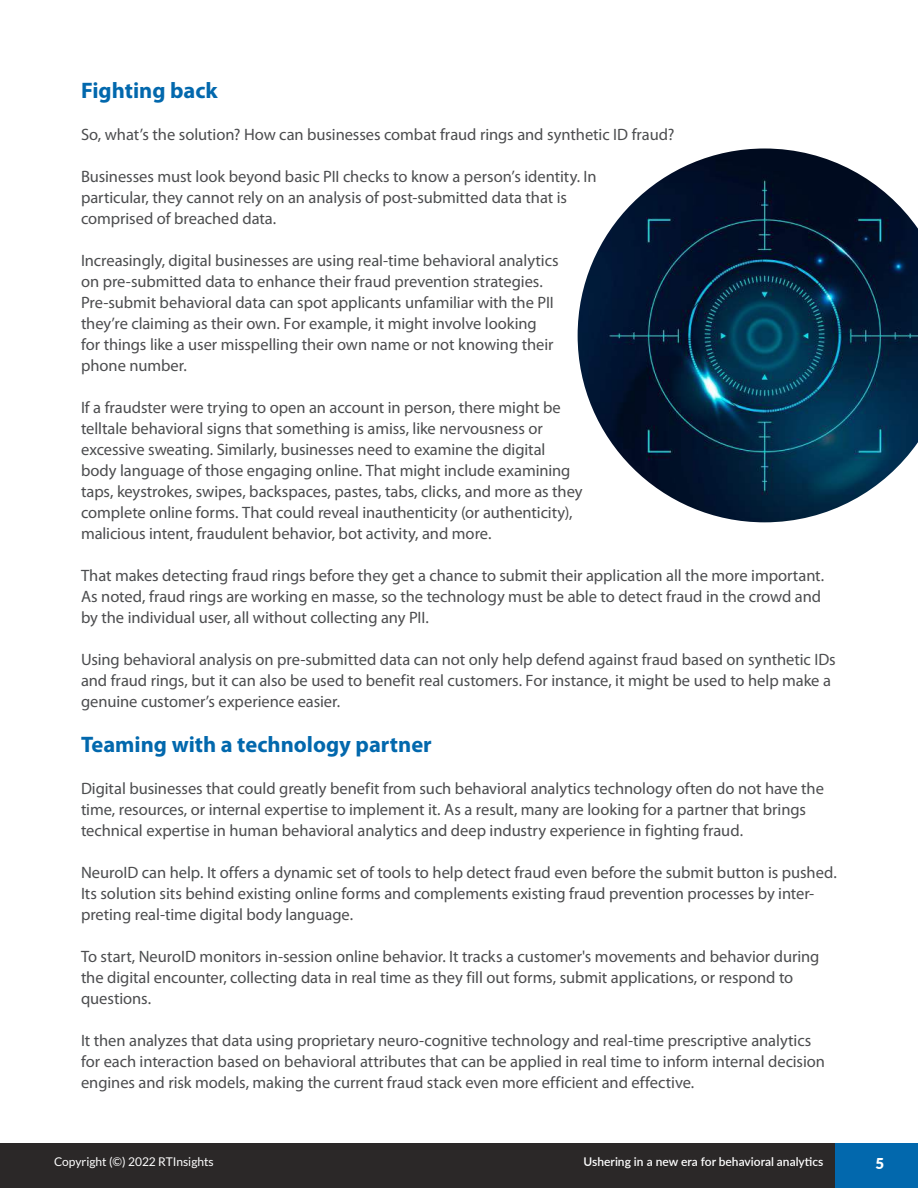
<style>
.page{position:relative;width:918px;height:1188px;background:#fff}
.page>*{position:absolute;margin:0;border:0;box-sizing:border-box;transform-origin:0 0}
.t1{font:700 22.5px "Myriad Pro";color:#0268ad}
.t2{font:16.5px/21px "Myriad Pro";letter-spacing:-.005em;color:#4c4d4f}
.t3{font:900 15px "Lato";color:#fff}
.t4{font:600 12px "Lato";color:#fff}
.t5{font:12px "Lato";color:#fff}
</style>
<div class="page">
<div style="left:0;top:1144px;width:918px;height:44px;background:#2b2828"></div>
<div style="left:835px;top:1144px;width:83px;height:44px;background:#0268ad"></div>
<img style="left:578px;top:148px;width:340px;height:374px">
<h1 class="t1" style="left:81px;top:82px;width:138px">Fighting back</h1>
<p class="t2" style="left:81px;top:125px;width:595px">So, what’s the solution? How can businesses combat fraud rings and synthetic ID fraud?</p>
<p class="t2" style="left:81px;top:167px;width:517px">Businesses must look beyond basic PII checks to know a person’s identity. In particular, they cannot rely on an analysis of post-submitted data that is comprised of breached data.</p>
<p class="t2" style="left:81px;top:251px;width:479px">Increasingly, digital businesses are using real-time behavioral analytics on pre-submitted data to enhance their fraud prevention strategies.<br>Pre-submit behavioral data can spot applicants unfamiliar with the PII they’re claiming as their own. For example, it might involve looking for things like a user misspelling their own name or not knowing their phone number.</p>
<p class="t2" style="left:81px;top:398px;width:503px">If a fraudster were trying to open an account in person, there might be telltale behavioral signs that something is amiss, like nervousness or excessive sweating. Similarly, businesses need to examine the digital body language of those engaging online. That might include examining taps, keystrokes, swipes, backspaces, pastes, tabs, clicks, and more as they complete online forms. That could reveal inauthenticity (or authenticity), malicious intent, fraudulent behavior, bot activity, and more.</p>
<p class="t2" style="left:81px;top:566px;width:745px">That makes detecting fraud rings before they get a chance to submit their application all the more important.<br>As noted, fraud rings are working en masse, so the technology must be able to detect fraud in the crowd and by the individual user, all without collecting any PII.</p>
<p class="t2" style="left:81px;top:650px;width:756px">Using behavioral analysis on pre-submitted data can not only help defend against fraud based on synthetic IDs and fraud rings, but it can also be used to benefit real customers. For instance, it might be used to help make a genuine customer’s experience easier.</p>
<h1 class="t1" style="left:81px;top:736px;width:352px">Teaming with a technology partner</h1>
<p class="t2" style="left:81px;top:779px;width:745px">Digital businesses that could greatly benefit from such behavioral analytics technology often do not have the time, resources, or internal expertise to implement it. As a result, many are looking for a partner that brings technical expertise in human behavioral analytics and deep industry experience in fighting fraud.</p>
<p class="t2" style="left:81px;top:863px;width:757px">NeuroID can help. It offers a dynamic set of tools to help detect fraud even before the submit button is pushed.<br>Its solution sits behind existing online forms and complements existing fraud prevention processes by inter&shy;preting real-time digital body language.</p>
<p class="t2" style="left:81px;top:947px;width:740px">To start, NeuroID monitors in-session online behavior. It tracks a customer's movements and behavior during the digital encounter, collecting data in real time as they fill out forms, submit applications, or respond to questions.</p>
<p class="t2" style="left:81px;top:1031px;width:746px">It then analyzes that data using proprietary neuro-cognitive technology and real-time prescriptive analytics for each interaction based on behavioral attributes that can be applied in real time to inform internal decision engines and risk models, making the current fraud stack even more efficient and effective.</p>
<p class="t5" style="left:54px;top:1157px;width:161px">Copyright (©) 2022 RTInsights</p>
<p class="t4" style="left:584px;top:1153px;width:241px">Ushering in a new era for behavioral analy琀椀cs</p>
<p class="t3" style="left:875px;top:1157px;width:10px">5</p>
</div>
